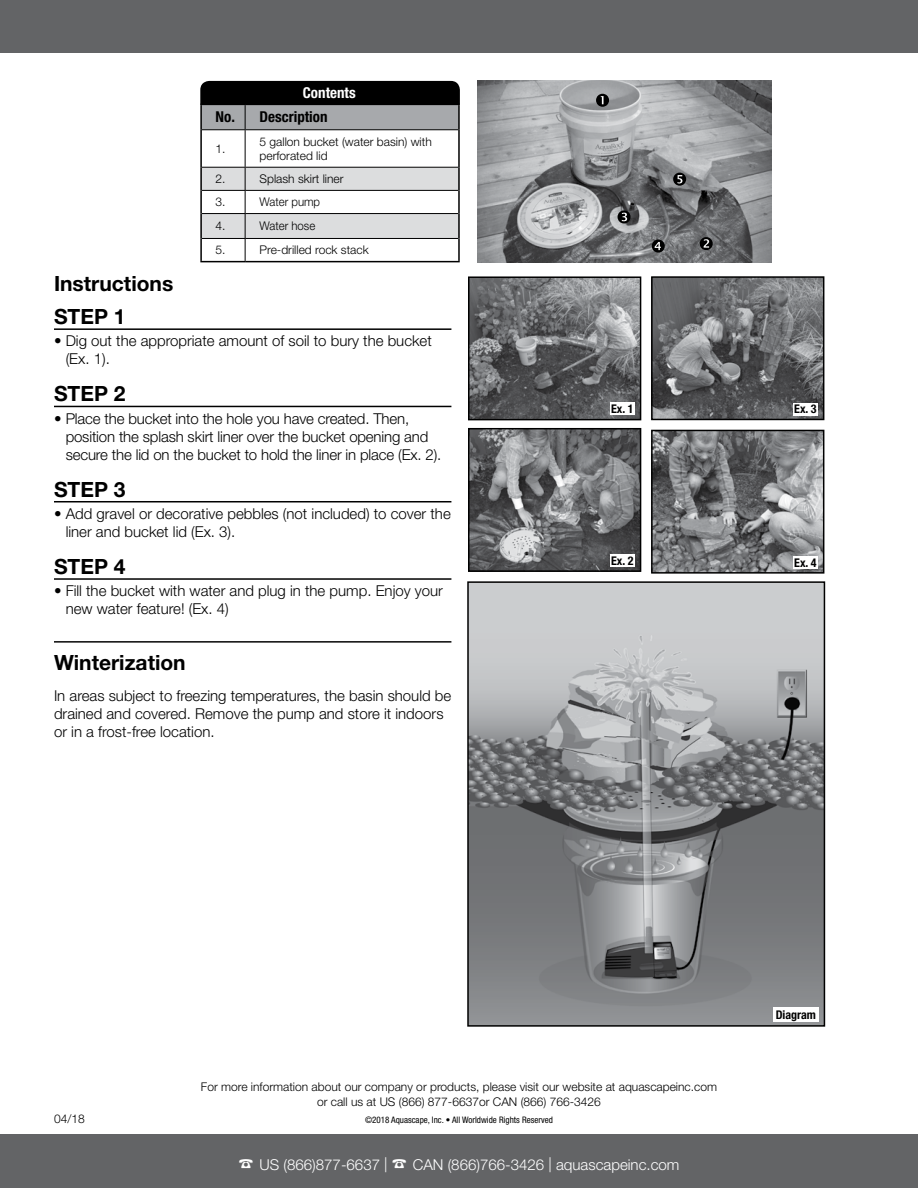
<style>
.page{position:relative;width:918px;height:1188px;background:#fff}
.page>*{position:absolute;margin:0;border:0;box-sizing:border-box;transform-origin:0 0}
.t1{font:700 21px/32.7px "Helvetica Neue LT Std";color:#000}
.t2{font:300 15px/18px "Helvetica Neue LT Std";color:#000}
.t3{font:300 15px "Helvetica Neue LT Std";color:#fff}
.t4{font:700 condensed 15px "Helvetica Neue LT Std";color:#000}
.t5{font:700 condensed 15px "Helvetica Neue LT Std";color:#fff}
.t6{font:300 12px/14.4px "Helvetica Neue LT Std";color:#000;text-align:center}
.t7{font:700 condensed 12px "Helvetica Neue LT Std";color:#000}
.t8{font:300 12px "Helvetica Neue LT Std";color:#000;scale:.95 1}
.t9{font:condensed 9px "Helvetica Neue LT Std";color:#000}
</style>
<div class="page">
<div style="left:0;top:0;width:918px;height:53px;background:#636466"></div>
<div style="left:0;top:1134px;width:918px;height:54px;background:#636466"></div>
<img style="left:478px;top:81px;width:294px;height:181px">
<hr style="left:54px;top:328px;width:397px;height:2px;background:#000">
<hr style="left:54px;top:406px;width:397px;height:1px;background:#000">
<hr style="left:54px;top:501px;width:397px;height:1px;background:#000">
<hr style="left:54px;top:578px;width:397px;height:2px;background:#000">
<hr style="left:54px;top:641px;width:397px;height:2px;background:#000">
<img style="left:471px;top:431px;width:167px;height:138px">
<div style="left:468px;top:428px;width:173px;height:144px;border:2px solid #000"></div>
<img style="left:654px;top:279px;width:167px;height:138px">
<div style="left:651px;top:276px;width:173px;height:144px;border:2px solid #000"></div>
<img style="left:654px;top:433px;width:167px;height:138px">
<div style="left:651px;top:430px;width:173px;height:144px;border:2px solid #000"></div>
<img style="left:471px;top:279px;width:167px;height:138px">
<div style="left:468px;top:276px;width:173px;height:144px;border:2px solid #000"></div>
<div style="left:610px;top:402px;width:25px;height:13px;background:#fff"></div>
<div style="left:610px;top:555px;width:25px;height:12px;background:#fff"></div>
<div style="left:793px;top:403px;width:25px;height:12px;background:#fff"></div>
<div style="left:793px;top:556px;width:25px;height:12px;background:#fff"></div>
<hr style="left:200px;top:130px;width:2px;height:37px;background:#000">
<hr style="left:458px;top:130px;width:2px;height:37px;background:#000">
<hr style="left:200px;top:167px;width:2px;height:23px;background:#000">
<hr style="left:458px;top:167px;width:2px;height:23px;background:#000">
<hr style="left:200px;top:190px;width:2px;height:24px;background:#000">
<hr style="left:458px;top:190px;width:2px;height:24px;background:#000">
<hr style="left:200px;top:214px;width:2px;height:24px;background:#000">
<hr style="left:458px;top:214px;width:2px;height:24px;background:#000">
<hr style="left:200px;top:238px;width:2px;height:23px;background:#000">
<hr style="left:458px;top:238px;width:2px;height:23px;background:#000">
<hr style="left:200px;top:261px;width:45px;height:1px;background:#000">
<hr style="left:245px;top:261px;width:215px;height:1px;background:#000">
<hr style="left:245px;top:130px;width:1px;height:37px;background:#000">
<svg style="left:201px;top:167px;width:258px;height:94px"></svg>
<hr style="left:202px;top:167px;width:43px;height:1px;background:#000">
<hr style="left:245px;top:167px;width:213px;height:1px;background:#000">
<hr style="left:202px;top:190px;width:43px;height:1px;background:#000">
<hr style="left:245px;top:190px;width:213px;height:1px;background:#000">
<hr style="left:202px;top:213px;width:43px;height:1px;background:#000">
<hr style="left:245px;top:213px;width:213px;height:1px;background:#000">
<hr style="left:202px;top:238px;width:43px;height:1px;background:#000">
<hr style="left:245px;top:238px;width:213px;height:1px;background:#000">
<svg style="left:200px;top:81px;width:260px;height:49px;background:#525354"></svg>
<img style="left:470px;top:584px;width:352px;height:440px">
<div style="left:467px;top:581px;width:358px;height:446px;border:2px solid #000"></div>
<svg style="left:596px;top:94px;width:117px;height:159px;background:#8b8c8e"></svg>
<div style="left:773px;top:1008px;width:45px;height:14px;background:#fff"></div>
<p class="t5" style="left:303px;top:84px;width:54px">Contents</p>
<p class="t4" style="left:216px;top:108px;width:114px">No. Description</p>
<p class="t6" style="left:216px;top:141px;width:12px">1.</p>
<p class="t6" style="left:260px;top:134px;width:174px;text-align:left">5 gallon bucket (water basin) with perforated lid</p>
<p class="t6" style="left:216px;top:171px;width:12px">2.</p>
<p class="t6" style="left:260px;top:171px;width:85px">Splash skirt liner</p>
<p class="t6" style="left:216px;top:195px;width:12px">3.</p>
<p class="t8" style="left:260px;top:195px;width:65px">Water pump</p>
<p class="t6" style="left:216px;top:219px;width:12px">4.</p>
<p class="t8" style="left:260px;top:219px;width:60px">Water hose</p>
<p class="t6" style="left:216px;top:243px;width:12px">5.</p>
<p class="t6" style="left:260px;top:243px;width:111px">Pre-drilled rock stack</p>
<h1 class="t1" style="left:54px;top:267px;width:121px">Instructions<br>STEP 1</h1>
<p class="t2" style="left:66px;top:332px;width:368px;text-indent:-12px">• Dig out the appropriate amount of soil to bury the bucket (Ex. 1).</p>
<h1 class="t1" style="left:54px;top:377px;width:73px">STEP 2</h1>
<p class="t2" style="left:66px;top:409px;width:377px;text-indent:-12px">• Place the bucket into the hole you have created. Then, position the splash skirt liner over the bucket opening and secure the lid on the bucket to hold the liner in place (Ex. 2).</p>
<h1 class="t1" style="left:54px;top:472px;width:73px">STEP 3</h1>
<p class="t2" style="left:66px;top:504px;width:387px;text-indent:-12px">• Add gravel or decorative pebbles (not included) to cover the liner and bucket lid (Ex. 3).</p>
<h1 class="t1" style="left:54px;top:550px;width:73px">STEP 4</h1>
<p class="t2" style="left:66px;top:582px;width:379px;text-indent:-12px">• Fill the bucket with water and plug in the pump. Enjoy your new water feature! (Ex. 4)</p>
<h1 class="t1" style="left:54px;top:645px;width:133px">Winterization</h1>
<p class="t2" style="left:54px;top:686px;width:399px">In areas subject to freezing temperatures, the basin should be drained and covered. Remove the pump and store it indoors or in a frost-free location.</p>
<p class="t7" style="left:611px;top:401px;width:24px">Ex. 1</p>
<p class="t7" style="left:611px;top:554px;width:24px">Ex. 2</p>
<p class="t7" style="left:794px;top:402px;width:24px">Ex. 3</p>
<p class="t7" style="left:794px;top:555px;width:24px">Ex. 4</p>
<p class="t6" style="left:201px;top:1080px;width:518px">For more information about our company or products, please visit our website at aquascapeinc.com or call us at US (866) 877-6637or CAN (866) 766-3426</p>
<p class="t6" style="left:54px;top:1111px;width:32px">04/18</p>
<p class="t9" style="left:365px;top:1115px;width:189px">©2018 Aquascape, Inc. • All Worldwide Rights Reserved</p>
<p class="t3" style="left:238px;top:1155px;width:443px">☎ US (866)877-6637 | ☎ CAN (866)766-3426 | aquascapeinc.com</p>
<p class="t7" style="left:776px;top:1008px;width:42px">Diagram</p>
</div>
